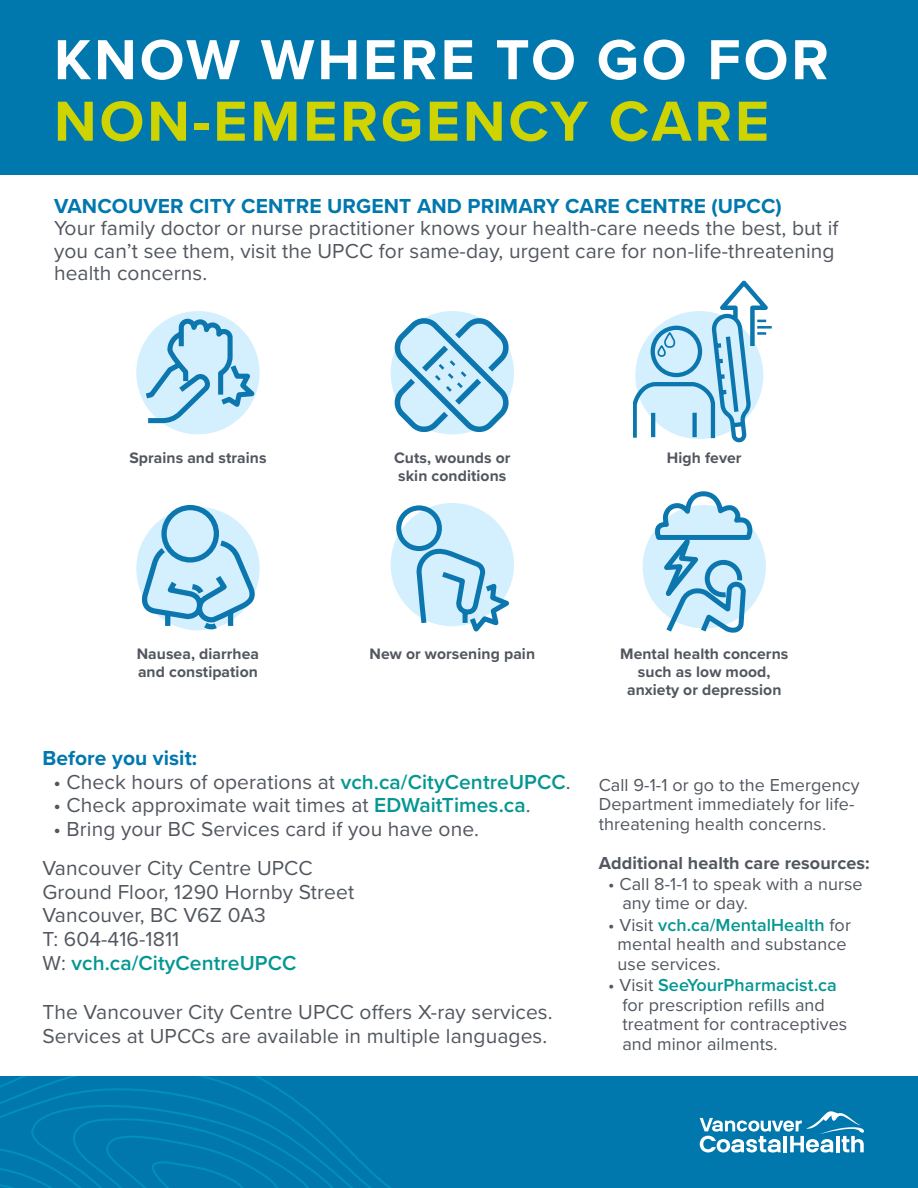
<style>
.page{position:relative;width:918px;height:1188px;background:#fff}
.page>*{position:absolute;margin:0;border:0;box-sizing:border-box;transform-origin:0 0}
.t1{font:700 58.5px/61.5px "Proxima Nova";letter-spacing:.05em;color:#cfd400}
.Blue_header{font:21px/22.5px "Proxima Nova";letter-spacing:.005em;color:#52575f}
.Blue_header-2{font:600 21px "Proxima Nova";letter-spacing:.005em;color:#049792}
.Blue_header-3{font:700 21px "Proxima Nova";letter-spacing:.005em;color:#0078ae}
.Blue_header-4{font:18px/19.5px "Proxima Nova";letter-spacing:.005em;color:#52575f}
.Blue_header-5{font:700 18px "Proxima Nova";letter-spacing:.005em;color:#52575f}
.t2{font:700 15.75px/18px "Proxima Nova";letter-spacing:.005em;color:#52575f}
.s1{color:#fff}
.s2{font-weight:700;color:#0078ae}
.s3{font-weight:600;color:#049792}
.s4{font-weight:400;color:#52575f}
</style>
<div class="page">
<div style="left:643px;top:505px;width:123px;height:123px;background:#d4effd;border-radius:50%"></div>
<svg style="left:652px;top:491px;width:105px;height:142px"></svg>
<div style="left:136px;top:311px;width:124px;height:123px;background:#d4effd;border-radius:50%"></div>
<svg style="left:143px;top:316px;width:113px;height:110px"></svg>
<svg style="left:138px;top:504px;width:118px;height:127px"></svg>
<svg style="left:391px;top:312px;width:123px;height:121px;background:#afd7ec"></svg>
<svg style="left:394px;top:503px;width:120px;height:129px"></svg>
<svg style="left:633px;top:281px;width:139px;height:161px"></svg>
<div style="left:0;top:1076px;width:918px;height:112px;background:#0078ae"></div>
<svg style="left:0;top:1076px;width:391px;height:112px"></svg>
<div style="left:0;top:0;width:918px;height:174px;background:#0078ae"></div>
<svg style="left:700px;top:1111px;width:164px;height:42px"></svg>
<p class="t1" style="left:54px;top:28px;width:776px"><span class="s1">KNOW WHERE TO GO FOR<br></span>NON-EMERGENCY CARE</p>
<p class="Blue_header" style="left:54px;top:194px;width:786px"><span class="s2">VANCOUVER CITY CENTRE URGENT AND PRIMARY CARE CENTRE (UPCC)<br></span>Your family doctor or nurse practitioner knows your health-care needs the best, but if you can’t see them, visit the UPCC for same-day, urgent care for non-life-threatening health concerns.</p>
<p class="t2" style="left:129px;top:449px;width:139px">Sprains and strains</p>
<p class="t2" style="left:394px;top:449px;width:118px">Cuts, wounds or skin conditions</p>
<p class="t2" style="left:667px;top:449px;width:76px">High fever</p>
<p class="t2" style="left:137px;top:644px;width:124px">Nausea, diarrhea and constipation</p>
<p class="t2" style="left:369px;top:644px;width:167px">New or worsening pain</p>
<p class="Blue_header-3" style="left:42px;top:742px;width:156px">Before you visit:</p>
<p class="Blue_header" style="left:53px;top:770px;width:519px">• Check hours of operations at <span class="s3">vch.ca/CityCentreUPCC</span>.</p>
<p class="Blue_header" style="left:53px;top:793px;width:479px">• Check approximate wait times at <span class="s3">EDWaitTimes.ca</span>.</p>
<p class="Blue_header" style="left:53px;top:817px;width:427px">• Bring your BC Services card if you have one.</p>
<p class="Blue_header" style="left:42px;top:856px;width:272px">Vancouver City Centre UPCC</p>
<p class="Blue_header" style="left:42px;top:880px;width:313px">Ground Floor, 1290 Hornby Street<br>Vancouver, BC V6Z 0A3</p>
<p class="Blue_header" style="left:42px;top:927px;width:139px">T: 604-416-1811</p>
<p class="Blue_header-2" style="left:42px;top:948px;width:256px"><span class="s4">W:</span> vch.ca/CityCentreUPCC</p>
<p class="Blue_header" style="left:42px;top:1000px;width:512px">The Vancouver City Centre UPCC offers X-ray services.</p>
<p class="Blue_header" style="left:42px;top:1024px;width:506px">Services at UPCCs are available in multiple languages.</p>
<p class="t2" style="left:620px;top:644px;width:170px;text-align:center">Mental health concerns such as low mood, anxiety or depression</p>
<p class="Blue_header-4" style="left:599px;top:774px;width:262px">Call 9-1-1 or go to the Emergency<br>Department immediately for life&shy;threatening health concerns.</p>
<p class="Blue_header-5" style="left:599px;top:849px;width:273px">Additional health care resources:</p>
<p class="Blue_header-4" style="left:622px;top:873px;width:242px;text-indent:-14px">• Call 8-1-1 to speak with a nurse any time or day.</p>
<p class="Blue_header-4" style="left:618px;top:914px;width:235px;text-indent:-9px">• Visit <span class="s3">vch.ca/MentalHealth</span> for mental health and substance use services.</p>
<p class="Blue_header-4" style="left:622px;top:974px;width:226px;text-indent:-14px">• Visit <span class="s3">SeeYourPharmacist.ca </span>for prescription refills and treatment for contraceptives and minor ailments.</p>
</div>
